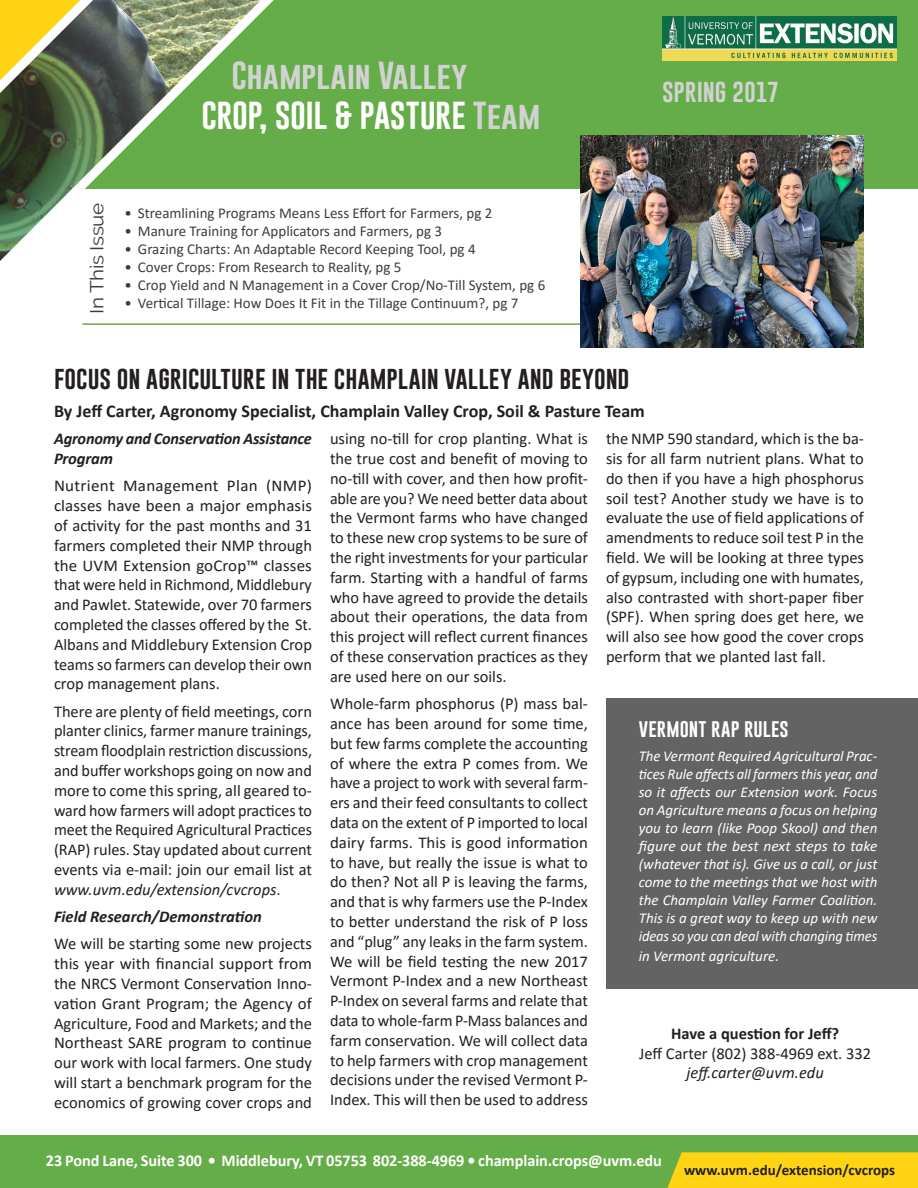
<style>
.page{position:relative;width:918px;height:1188px;background:#fff}
.page>*{position:absolute;margin:0;border:0;box-sizing:border-box;transform-origin:0 0}
.t1{font:28.5px "Gobold";letter-spacing:-.01em;color:#fff;scale:1.1 1}
.t2{font:28.5px "Gobold";color:#d2d2d2;scale:1.1 1}
.t3{font:21px "Gobold";color:#231f20;scale:1.1 1}
.t4{font:21px "Gobold";letter-spacing:-.005em;color:#d2d2d2;scale:1.1 1}
.t5{font:18.75px "Raleway";letter-spacing:-.025em;color:#3c3c3c;scale:1.1 1}
.Subheader{font:700 18px "Calibri";color:#231f20}
.Body_Text{font:16.5px/19.8px "Calibri";color:#231f20;text-align:justify}
.Subheader-2{font:700 16.5px "Calibri";letter-spacing:-.005em;color:#fff}
.Body_Text-2{font:italic 700 16.5px/19.8px "Calibri";letter-spacing:-.01em;color:#231f20}
.Body_Text-3{font:700 16.5px "Calibri";color:#231f20}
.Body_Text-4{font:italic 16.5px "Calibri";color:#231f20}
.t6{font:16.5px "Gobold";letter-spacing:.01em;color:#fff;scale:1.1 1}
.t7{font:italic 15px/18px "Calibri";letter-spacing:-.005em;color:#fff;text-align:justify}
.Body_Text-5{font:15px "Calibri";color:#3c3c3c}
.Subheader-3{font:700 15px "Calibri";color:#231f20}
.s1{color:#d2d2d2}
.s2{font-style:italic}
</style>
<div class="page">
<div style="left:606px;top:699px;width:312px;height:290px;background:#636363"></div>
<hr style="left:82px;top:323px;width:545px;height:2px;background:#65ad48">
<div style="left:0;top:1135px;width:918px;height:53px;background:#65ad48"></div>
<div style="left:667px;top:1152px;width:251px;height:36px;background:#fed415"></div>
<div style="left:0;top:0;width:918px;height:189px;background:#65ad48"></div>
<img style="left:580px;top:135px;width:284px;height:212px">
<svg style="left:0;top:0;width:339px;height:325px"></svg>
<img style="left:662px;top:16px;width:235px;height:45px">
<p class="t2" style="left:231px;top:57px;width:216px">Champlain Valley</p>
<p class="t1" style="left:201px;top:97px;width:310px">CROP, SOIL &amp; PASTURE <span class="s1">Team</span></p>
<p class="t5" style="left:86px;top:314px;width:102px;rotate:-90deg">In This Issue</p>
<p class="Body_Text-5" style="left:124px;top:203px;width:370px">• Streamlining Programs Means Less Effort for Farmers, pg 2</p>
<p class="Body_Text-5" style="left:124px;top:221px;width:319px">• Manure Training for Applicators and Farmers, pg 3</p>
<p class="Body_Text-5" style="left:124px;top:239px;width:353px">• Grazing Charts: An Adaptable Record Keeping Tool, pg 4</p>
<p class="Body_Text-5" style="left:124px;top:257px;width:279px">• Cover Crops: From Research to Reality, pg 5</p>
<p class="Body_Text-5" style="left:124px;top:275px;width:422px">• Crop Yield and N Management in a Cover Crop/No-Till System, pg 6</p>
<p class="Body_Text-5" style="left:124px;top:293px;width:396px">• Vertical Tillage: How Does It Fit in the Tillage Continuum?, pg 7</p>
<p class="t4" style="left:662px;top:79px;width:108px">SPRING 2017</p>
<p class="t3" style="left:54px;top:366px;width:525px">FOCUS ON AGRICULTURE IN THE CHAMPLAIN VALLEY AND BEYOND</p>
<p class="Subheader" style="left:54px;top:398px;width:592px">By Jeff Carter, Agronomy Specialist, Champlain Valley Crop, Soil &amp; Pasture Team</p>
<p class="Body_Text-2" style="left:54px;top:428px;width:259px">Agronomy and Conservation Assistance<br>Program</p>
<p class="Body_Text" style="left:54px;top:475px;width:260px">Nutrient Management Plan (NMP) classes have been a major emphasis of activity for the past months and 31 farmers completed their NMP through the UVM Extension goCrop™ classes that were held in Richmond, Middlebury and Pawlet. Statewide, over 70 farmers completed the classes offered by the St.<br>Albans and Middlebury Extension Crop teams so farmers can develop their own crop management plans.</p>
<p class="Body_Text" style="left:54px;top:701px;width:260px">There are plenty of field meetings, corn planter clinics, farmer manure trainings, stream floodplain restriction discussions, and buffer workshops going on now and more to come this spring, all geared to&shy;ward how farmers will adopt practices to meet the Required Agricultural Practices (RAP) rules. Stay updated about current events via e-mail: join our email list at <span class="s2">www.uvm.edu/extension/cvcrops</span>.</p>
<p class="Body_Text-2" style="left:54px;top:906px;width:209px">Field Research/Demonstration</p>
<p class="Body_Text" style="left:54px;top:934px;width:260px">We will be starting some new projects this year with financial support from the NRCS Vermont Conservation Inno&shy;vation Grant Program; the Agency of Agriculture, Food and Markets; and the Northeast SARE program to continue our work with local farmers. One study will start a benchmark program for the economics of growing cover crops and</p>
<p class="Body_Text" style="left:330px;top:428px;width:260px">using no-till for crop planting. What is the true cost and benefit of moving to no-till with cover, and then how profit&shy;able are you? We need better data about the Vermont farms who have changed to these new crop systems to be sure of the right investments for your particular farm. Starting with a handful of farms who have agreed to provide the details about their operations, the data from this project will reflect current finances of these conservation practices as they are used here on our soils.</p>
<p class="Body_Text" style="left:330px;top:693px;width:260px">Whole-farm phosphorus (P) mass bal&shy;ance has been around for some time, but few farms complete the accounting of where the extra P comes from. We have a project to work with several farm&shy;ers and their feed consultants to collect data on the extent of P imported to local dairy farms. This is good information to have, but really the issue is what to do then? Not all P is leaving the farms, and that is why farmers use the P-Index to better understand the risk of P loss and “plug” any leaks in the farm system.<br>We will be field testing the new 2017<br>Vermont P-Index and a new Northeast P-Index on several farms and relate that data to whole-farm P-Mass balances and farm conservation. We will collect data to help farmers with crop management decisions under the revised Vermont P-Index. This will then be used to address</p>
<p class="Body_Text" style="left:606px;top:428px;width:260px">the NMP 590 standard, which is the ba&shy;sis for all farm nutrient plans. What to do then if you have a high phosphorus soil test? Another study we have is to evaluate the use of field applications of amendments to reduce soil test P in the field. We will be looking at three types of gypsum, including one with humates, also contrasted with short-paper fiber (SPF). When spring does get here, we will also see how good the cover crops perform that we planted last fall.</p>
<p class="t6" style="left:639px;top:718px;width:138px">VERMONT RAP RULES</p>
<p class="t7" style="left:639px;top:746px;width:240px">The Vermont Required Agricultural Prac&shy;tices Rule affects all farmers this year, and so it affects our Extension work. Focus on Agriculture means a focus on helping you to learn (like Poop Skool) and then figure out the best next steps to take (whatever that is). Give us a call, or just come to the meetings that we host with the Champlain Valley Farmer Coalition.<br>This is a great way to keep up with new ideas so you can deal with changing times</p>
<p class="t7" style="left:639px;top:946px;width:142px">in Vermont agriculture.</p>
<p class="Body_Text-3" style="left:671px;top:1022px;width:170px">Have a question for Jeff?</p>
<p class="Body_Text" style="left:639px;top:1043px;width:234px">Jeff Carter (802) 388-4969 ext. 332</p>
<p class="Body_Text-4" style="left:687px;top:1061px;width:139px">jeff.carter@uvm.edu</p>
<p class="Subheader-2" style="left:46px;top:1149px;width:618px">23 Pond Lane, Suite 300 • Middlebury, VT 05753 802-388-4969 • champlain.crops@uvm.edu</p>
<p class="Subheader-3" style="left:684px;top:1160px;width:213px">www.uvm.edu/extension/cvcrops</p>
</div>
